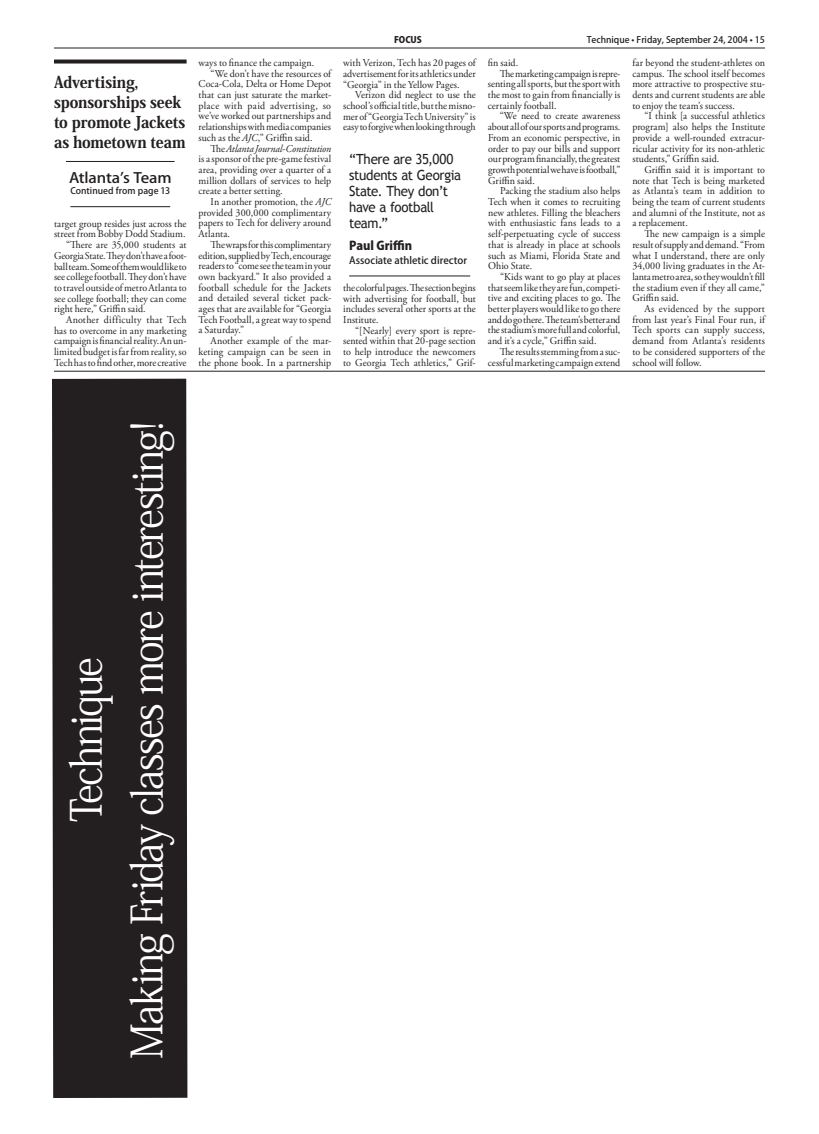
<style>
.page{position:relative;width:819px;height:1134px;background:#fff}
.page>*{position:absolute;margin:0;border:0;box-sizing:border-box;transform-origin:0 0}
.t1{font:700 43px/61px "Koz Min Pro";letter-spacing:-.05em;color:#fff;text-align:center;scale:.92 1}
.t2{font:800 16px/20px "Koz Min Pro";letter-spacing:-.01em;color:#231f20;scale:.92 1}
.t3{font:500 14.2px "Koz Go Pro";letter-spacing:-.01em;color:#231f20;scale:1.11 1}
.t4{font:14px/16px "Trebuchet MS";letter-spacing:-.025em;color:#231f20;scale:.95 1}
.t5{font:800 12px "Koz Go Pro";color:#231f20}
.t6{font:10.5px/10.7px "Adobe Garamond Pro";letter-spacing:.005em;color:#231f20;text-align:justify;scale:.95 1}
.t7{font:10.5px "Adobe Garamond Pro";letter-spacing:-.015em;color:#231f20;scale:.95 1}
.t8{font:10.5px "Adobe Garamond Pro";letter-spacing:-.02em;color:#231f20;scale:.95 1}
.t9{font:italic 10.5px "Adobe Garamond Pro";letter-spacing:-.005em;color:#231f20;scale:.95 1}
.t10{font:10.5px "Adobe Garamond Pro";letter-spacing:.03em;color:#231f20;scale:.95 1}
.t11{font:10.5px "Adobe Garamond Pro";letter-spacing:.025em;color:#231f20;scale:.95 1}
.t12{font:500 10px "Koz Go Pro";color:#231f20}
.t13{font:500 9px "Koz Go Pro";color:#231f20}
.t14{font:800 9px "Koz Go Pro";color:#231f20}
.s1{font-style:italic}
.s2{font-style:normal}
</style>
<div class="page">
<hr style="left:54px;top:48px;width:711px;height:1px;background:#231f20">
<hr style="left:54px;top:371px;width:711px;height:1px;background:#231f20">
<svg style="left:54px;top:60px;width:133px;height:4px"></svg>
<hr style="left:66px;top:161px;width:109px;height:1px;background:#231f20">
<hr style="left:70px;top:206px;width:100px;height:1px;background:#231f20">
<hr style="left:349px;top:276px;width:121px;height:1px;background:#231f20">
<div style="left:52px;top:379px;width:135px;height:719px;background:#231f20"></div>
<h2 class="t2" style="left:54px;top:71px;width:145px">Advertising, sponsorships seek to promote Jackets as hometown team</h2>
<h3 class="t3" style="left:69px;top:168px;width:94px">Atlantaʼs Team</h3>
<p class="t13" style="left:70px;top:185px;width:101px">Continued from page 13</p>
<p class="t6" style="left:54px;top:218px;width:141px">target group resides just across the</p>
<p class="t6" style="left:54px;top:229px;width:140px">street from Bobby Dodd Stadium.</p>
<p class="t6" style="left:66px;top:240px;width:128px">“There are 35,000 students at</p>
<p class="t7" style="left:54px;top:249px;width:141px">Georgia State. They don’t have a foot-</p>
<p class="t8" style="left:54px;top:260px;width:141px">ball team. Some of them would like to</p>
<p class="t6" style="left:54px;top:272px;width:141px">see college football. They don’t have</p>
<p class="t6" style="left:54px;top:283px;width:141px">to travel outside of metro Atlanta to</p>
<p class="t6" style="left:54px;top:293px;width:141px">see college football; they can come</p>
<p class="t6" style="left:54px;top:304px;width:98px">right here,” Griffin said.</p>
<p class="t11" style="left:66px;top:313px;width:128px">Another difficulty that Tech</p>
<p class="t6" style="left:54px;top:325px;width:141px">has to overcome in any marketing</p>
<p class="t6" style="left:54px;top:336px;width:141px">campaign is financial reality. An un-</p>
<p class="t6" style="left:54px;top:347px;width:141px">limited budget is far from reality, so</p>
<p class="t6" style="left:54px;top:358px;width:141px">Tech has to find other, more creative</p>
<p class="t6" style="left:199px;top:58px;width:123px">ways to finance the campaign.</p>
<p class="t6" style="left:211px;top:68px;width:128px">“We don’t have the resources of</p>
<p class="t6" style="left:199px;top:79px;width:141px">Coca-Cola, Delta or Home Depot</p>
<p class="t6" style="left:199px;top:90px;width:141px">that can just saturate the market-</p>
<p class="t10" style="left:199px;top:99px;width:141px">place with paid advertising, so</p>
<p class="t6" style="left:199px;top:111px;width:141px">we’ve worked out partnerships and</p>
<p class="t6" style="left:199px;top:122px;width:141px">relationships with media companies</p>
<p class="t6" style="left:199px;top:133px;width:122px">such as the <span class="s1">AJC</span>,” Griffin said.</p>
<p class="t9" style="left:211px;top:142px;width:128px"><span class="s2">The</span> Atlanta Journal-Constitution</p>
<p class="t6" style="left:199px;top:154px;width:141px">is a sponsor of the pre-game festival</p>
<p class="t6" style="left:199px;top:165px;width:141px">area, providing over a quarter of a</p>
<p class="t6" style="left:199px;top:175px;width:141px">million dollars of services to help</p>
<p class="t6" style="left:199px;top:186px;width:90px">create a better setting.</p>
<p class="t6" style="left:211px;top:197px;width:128px">In another promotion, the <span class="s1">AJC</span></p>
<p class="t6" style="left:199px;top:207px;width:141px">provided 300,000 complimentary</p>
<p class="t6" style="left:199px;top:218px;width:141px">papers to Tech for delivery around</p>
<p class="t6" style="left:199px;top:229px;width:35px">Atlanta.</p>
<p class="t6" style="left:211px;top:240px;width:128px">The wraps for this complimentary</p>
<p class="t7" style="left:199px;top:249px;width:141px">edition, supplied by Tech, encourage</p>
<p class="t6" style="left:199px;top:261px;width:141px">readers to “come see the team in your</p>
<p class="t6" style="left:199px;top:272px;width:141px">own backyard.” It also provided a</p>
<p class="t6" style="left:199px;top:282px;width:141px">football schedule for the Jackets</p>
<p class="t6" style="left:199px;top:293px;width:141px">and detailed several ticket pack-</p>
<p class="t6" style="left:199px;top:304px;width:141px">ages that are available for “Georgia</p>
<p class="t6" style="left:199px;top:314px;width:141px">Tech Football, a great way to spend</p>
<p class="t6" style="left:199px;top:325px;width:50px">a Saturday.”</p>
<p class="t6" style="left:211px;top:336px;width:128px">Another example of the mar-</p>
<p class="t6" style="left:199px;top:347px;width:141px">keting campaign can be seen in</p>
<p class="t6" style="left:199px;top:357px;width:141px">the phone book. In a partnership</p>
<p class="t14" style="left:394px;top:34px;width:29px">FOCUS</p>
<p class="t13" style="left:587px;top:34px;width:180px">Technique • Friday, September 24, 2004 • 15</p>
<p class="t6" style="left:343px;top:58px;width:141px">with Verizon, Tech has 20 pages of advertisement for its athletics under “Georgia” in the Yellow Pages.</p>
<p class="t6" style="left:343px;top:90px;width:141px;text-indent:12px">Verizon did neglect to use the school’s official title, but the misno&shy;mer of “Georgia Tech University” is easy to forgive when looking through</p>
<h3 class="t4" style="left:349px;top:151px;width:119px">“There are 35,000 students at Georgia<br>State. They don’t have a football team.”</h3>
<p class="t5" style="left:349px;top:238px;width:65px">Paul Griffin</p>
<p class="t12" style="left:349px;top:254px;width:120px">Associate athletic director</p>
<p class="t6" style="left:343px;top:283px;width:141px">the colorful pages. The section begins with advertising for football, but includes several other sports at the Institute.</p>
<p class="t6" style="left:343px;top:325px;width:141px;text-indent:12px">“[Nearly] every sport is repre&shy;sented within that 20-page section to help introduce the newcomers to Georgia Tech athletics,” Grif-</p>
<p class="t6" style="left:488px;top:58px;width:34px">fin said.</p>
<p class="t7" style="left:500px;top:67px;width:128px">The marketing campaign is repre-</p>
<p class="t6" style="left:488px;top:79px;width:141px">senting all sports, but the sport with</p>
<p class="t6" style="left:488px;top:90px;width:141px">the most to gain from financially is</p>
<p class="t6" style="left:488px;top:100px;width:74px">certainly football.</p>
<p class="t6" style="left:500px;top:111px;width:128px">“We need to create awareness</p>
<p class="t6" style="left:488px;top:122px;width:141px">about all of our sports and programs.</p>
<p class="t6" style="left:488px;top:133px;width:141px">From an economic perspective, in</p>
<p class="t6" style="left:488px;top:143px;width:141px">order to pay our bills and support</p>
<p class="t6" style="left:488px;top:154px;width:141px">our program financially, the greatest</p>
<p class="t7" style="left:488px;top:163px;width:141px">growth potential we have is football,”</p>
<p class="t6" style="left:488px;top:175px;width:51px">Griffin said.</p>
<p class="t6" style="left:500px;top:186px;width:128px">Packing the stadium also helps</p>
<p class="t6" style="left:488px;top:197px;width:141px">Tech when it comes to recruiting</p>
<p class="t6" style="left:488px;top:207px;width:141px">new athletes. Filling the bleachers</p>
<p class="t6" style="left:488px;top:218px;width:141px">with enthusiastic fans leads to a</p>
<p class="t6" style="left:488px;top:229px;width:141px">self-perpetuating cycle of success</p>
<p class="t6" style="left:488px;top:240px;width:141px">that is already in place at schools</p>
<p class="t6" style="left:488px;top:250px;width:141px">such as Miami, Florida State and</p>
<p class="t6" style="left:488px;top:261px;width:48px">Ohio State.</p>
<p class="t6" style="left:500px;top:272px;width:128px">“Kids want to go play at places</p>
<p class="t6" style="left:488px;top:282px;width:141px">that seem like they are fun, competi-</p>
<p class="t6" style="left:488px;top:293px;width:141px">tive and exciting places to go. The</p>
<p class="t6" style="left:488px;top:304px;width:141px">better players would like to go there</p>
<p class="t8" style="left:488px;top:313px;width:141px">and do go there. The team’s better and</p>
<p class="t6" style="left:488px;top:325px;width:141px">the stadium’s more full and colorful,</p>
<p class="t6" style="left:488px;top:336px;width:116px">and it’s a cycle,” Griffin said.</p>
<p class="t6" style="left:500px;top:347px;width:128px">The results stemming from a suc-</p>
<p class="t6" style="left:488px;top:357px;width:141px">cessful marketing campaign extend</p>
<p class="t6" style="left:632px;top:58px;width:141px">far beyond the student-athletes on campus. The school itself becomes more attractive to prospective stu&shy;dents and current students are able to enjoy the team’s success.</p>
<p class="t6" style="left:632px;top:111px;width:141px;text-indent:12px">“I think [a successful athletics program] also helps the Institute provide a well-rounded extracur&shy;ricular activity for its non-athletic students,” Griffin said.</p>
<p class="t6" style="left:632px;top:165px;width:141px;text-indent:12px">Griffin said it is important to note that Tech is being marketed as Atlanta’s team in addition to being the team of current students and alumni of the Institute, not as a replacement.</p>
<p class="t6" style="left:632px;top:229px;width:141px;text-indent:12px">The new campaign is a simple result of supply and demand. “From what I understand, there are only 34,000 living graduates in the At&shy;lanta metro area, so they wouldn’t fill the stadium even if they all came,” Griffin said.</p>
<p class="t6" style="left:632px;top:304px;width:141px;text-indent:12px">As evidenced by the support from last year’s Final Four run, if Tech sports can supply success, demand from Atlanta’s residents to be considered supporters of the school will follow.</p>
<h1 class="t1" style="left:56px;top:1059px;width:696px;rotate:-90deg">Technique<br>Making Friday classes more interesting!</h1>
</div>
